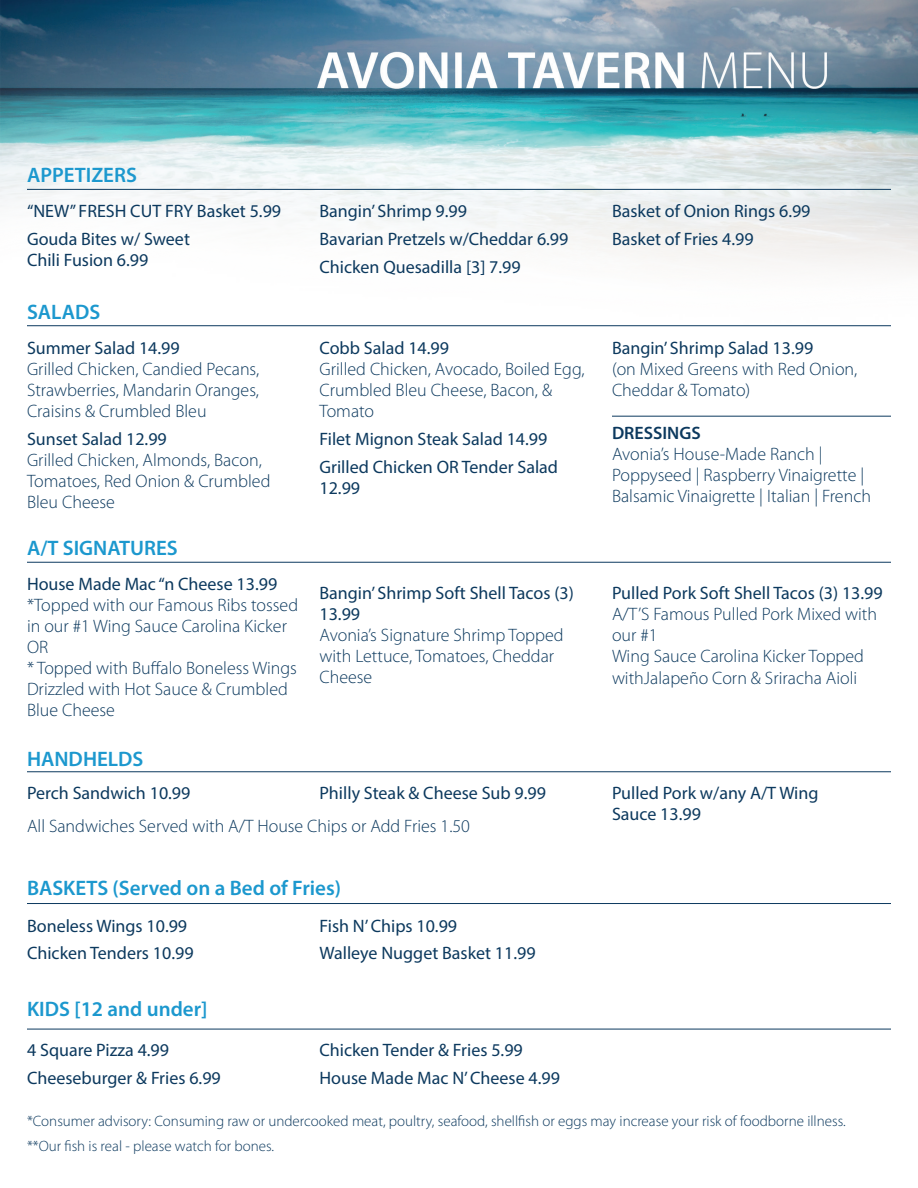
<style>
.page{position:relative;width:918px;height:1188px;background:#fff}
.page>*{position:absolute;margin:0;border:0;box-sizing:border-box;transform-origin:0 0}
.t1{font:600 21px "Myriad Pro";color:#1c98ce}
.t2{font:300 18px/21px "Myriad Pro";color:#0c395e}
.t3{font:18px/27.8px "Myriad Pro";color:#0c395e}
.t4{font:600 18px "Myriad Pro";color:#0c395e}
.t5{font:300 15px/24.8px "Myriad Pro";color:#0c395e}
</style>
<div class="page">
<img style="left:0;top:0;width:918px;height:1029px">
<hr style="left:612px;top:416px;width:279px;height:1px;background:#0c395e">
<hr style="left:27px;top:189px;width:864px;height:1px;background:#0c395e">
<hr style="left:27px;top:325px;width:864px;height:1px;background:#0c395e">
<hr style="left:27px;top:562px;width:864px;height:1px;background:#0c395e">
<hr style="left:27px;top:771px;width:864px;height:1px;background:#0c395e">
<hr style="left:27px;top:903px;width:864px;height:1px;background:#0c395e">
<hr style="left:27px;top:1029px;width:864px;height:1px;background:#0c395e">
<p class="t1" style="left:27px;top:162px;width:111px">APPETIZERS</p>
<p class="t3" style="left:27px;top:197px;width:256px">“NEW” FRESH CUT FRY Basket 5.99<br>Gouda Bites w/ Sweet</p>
<p class="t3" style="left:27px;top:246px;width:123px">Chili Fusion 6.99</p>
<p class="t1" style="left:27px;top:299px;width:75px">SALADS</p>
<p class="t3" style="left:27px;top:334px;width:154px">Summer Salad 14.99</p>
<p class="t2" style="left:27px;top:359px;width:234px;text-align:justify">Grilled Chicken, Candied Pecans, Strawberries, Mandarin Oranges, Craisins &amp; Crumbled Bleu</p>
<p class="t3" style="left:27px;top:425px;width:141px">Sunset Salad 12.99</p>
<p class="t2" style="left:27px;top:449px;width:245px">Grilled Chicken, Almonds, Bacon,<br>Tomatoes, Red Onion &amp; Crumbled<br>Bleu Cheese</p>
<p class="t1" style="left:27px;top:535px;width:152px">A/T SIGNATURES</p>
<p class="t3" style="left:27px;top:570px;width:252px">House Made Mac “n Cheese 13.99</p>
<p class="t2" style="left:27px;top:594px;width:273px">*Topped with our Famous Ribs tossed in our #1 Wing Sauce Carolina Kicker<br>OR<br>* Topped with Buffalo Boneless Wings<br>Drizzled with Hot Sauce &amp; Crumbled<br>Blue Cheese</p>
<p class="t1" style="left:27px;top:746px;width:118px">HANDHELDS</p>
<p class="t3" style="left:320px;top:197px;width:250px">Bangin’ Shrimp 9.99<br>Bavarian Pretzels w/Cheddar 6.99<br>Chicken Quesadilla [3] 7.99</p>
<p class="t3" style="left:612px;top:197px;width:200px">Basket of Onion Rings 6.99<br>Basket of Fries 4.99</p>
<p class="t3" style="left:320px;top:334px;width:131px">Cobb Salad 14.99</p>
<p class="t2" style="left:320px;top:359px;width:267px">Grilled Chicken, Avocado, Boiled Egg,<br>Crumbled Bleu Cheese, Bacon, &amp;<br>Tomato</p>
<p class="t3" style="left:320px;top:425px;width:240px">Filet Mignon Steak Salad 14.99<br>Grilled Chicken OR Tender Salad</p>
<p class="t3" style="left:320px;top:474px;width:42px">12.99</p>
<p class="t3" style="left:612px;top:334px;width:203px">Bangin’ Shrimp Salad 13.99</p>
<p class="t2" style="left:612px;top:359px;width:247px">(on Mixed Greens with Red Onion,<br>Cheddar &amp; Tomato)</p>
<p class="t4" style="left:612px;top:422px;width:90px">DRESSINGS</p>
<p class="t2" style="left:612px;top:443px;width:261px">Avonia’s House-Made Ranch |<br>Poppyseed | Raspberry Vinaigrette |<br>Balsamic Vinaigrette | Italian | French</p>
<p class="t3" style="left:320px;top:582px;width:256px;line-height:21px">Bangin’ Shrimp Soft Shell Tacos (3)<br>13.99</p>
<p class="t2" style="left:320px;top:624px;width:246px">Avonia’s Signature Shrimp Topped with Lettuce, Tomatoes, Cheddar<br>Cheese</p>
<p class="t3" style="left:612px;top:579px;width:272px">Pulled Pork Soft Shell Tacos (3) 13.99</p>
<p class="t2" style="left:612px;top:603px;width:267px">A/T’S Famous Pulled Pork Mixed with our #1<br>Wing Sauce Carolina Kicker Topped withJalapeño Corn &amp; Sriracha Aioli</p>
<p class="t3" style="left:320px;top:779px;width:228px">Philly Steak &amp; Cheese Sub 9.99</p>
<p class="t3" style="left:612px;top:783px;width:208px;line-height:21px">Pulled Pork w/any A/T Wing<br>Sauce 13.99</p>
<p class="t2" style="left:27px;top:815px;width:445px">All Sandwiches Served with A/T House Chips or Add Fries 1.50</p>
<p class="t3" style="left:27px;top:779px;width:165px">Perch Sandwich 10.99</p>
<p class="t1" style="left:27px;top:874px;width:316px">BASKETS (Served on a Bed of Fries)</p>
<p class="t3" style="left:27px;top:911px;width:168px">Boneless Wings 10.99<br>Chicken Tenders 10.99</p>
<p class="t1" style="left:27px;top:995px;width:182px">KIDS [12 and under]</p>
<p class="t3" style="left:320px;top:911px;width:218px">Fish N’ Chips 10.99<br>Walleye Nugget Basket 11.99</p>
<p class="t3" style="left:27px;top:1036px;width:195px">4 Square Pizza 4.99<br>Cheeseburger &amp; Fries 6.99</p>
<p class="t3" style="left:320px;top:1036px;width:242px">Chicken Tender &amp; Fries 5.99<br>House Made Mac N’ Cheese 4.99</p>
<p class="t5" style="left:27px;top:1108px;width:820px">*Consumer advisory: Consuming raw or undercooked meat, poultry, seafood, shellfish or eggs may increase your risk of foodborne illness. **Our fish is real - please watch for bones.</p>
</div>
